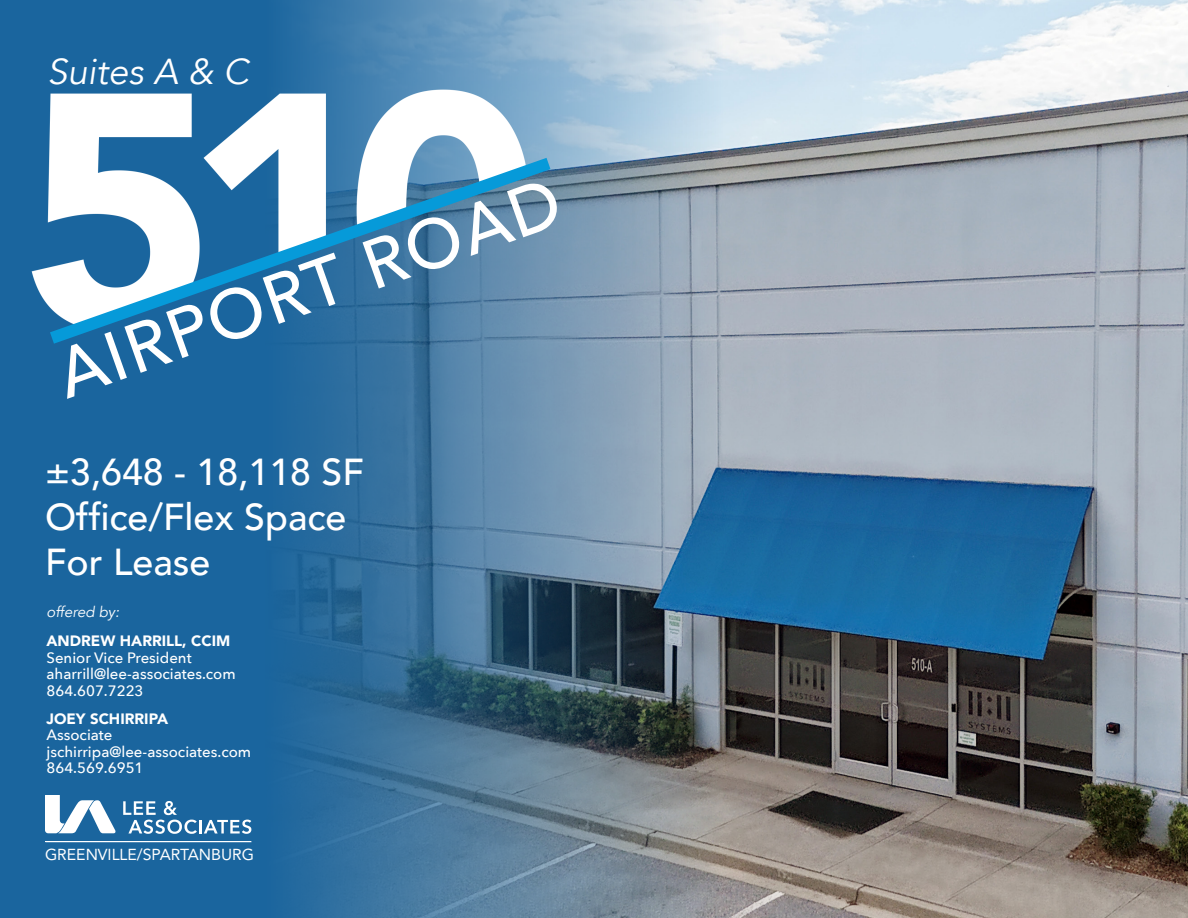
<style>
.page{position:relative;width:1188px;height:918px;background:#fff}
.page>*{position:absolute;margin:0;border:0;box-sizing:border-box;transform-origin:0 0}
.t1{font:500 69px "Avenir";color:#fff}
.t2{font:500 37.5px "Avenir";color:#fff}
.t3{font:italic 36px "Avenir";color:#fff}
.t4{font:15.75px "Avenir";color:#fff}
.t5{font:500 15px "Avenir Next";color:#fff}
.t6{font:900 15px "Avenir";color:#fff}
.t7{font:italic 15px "Avenir";color:#fff}
</style>
<div class="page">
<img style="left:862px;top:0;width:326px;height:918px">
<img style="left:0;top:0;width:862px;height:918px">
<img style="left:23px;top:78px;width:531px;height:266px">
<svg style="left:37px;top:148px;width:527px;height:205px"></svg>
<svg style="left:123px;top:801px;width:128px;height:33px;background:#4d87b3"></svg>
<svg style="left:45px;top:795px;width:71px;height:38px"></svg>
<hr style="left:46px;top:842px;width:205px;height:1px;background:#fff">
<p class="t3" style="left:48px;top:50px;width:203px">Suites A &amp; C</p>
<p class="t1" style="left:39px;top:318px;width:531px;rotate:-19deg">AIRPORT ROAD</p>
<p class="t2" style="left:45px;top:439px;width:320px">±3,648 - 18,118 SF</p>
<p class="t2" style="left:45px;top:484px;width:303px">Office/Flex Space</p>
<p class="t2" style="left:45px;top:529px;width:167px">For Lease</p>
<p class="t7" style="left:46px;top:603px;width:74px">offered by:</p>
<p class="t6" style="left:46px;top:628px;width:185px">ANDREW HARRILL, CCIM</p>
<p class="t5" style="left:46px;top:645px;width:147px">Senior Vice President</p>
<p class="t5" style="left:46px;top:661px;width:191px">aharrill@lee-associates.com</p>
<p class="t5" style="left:46px;top:678px;width:99px">864.607.7223</p>
<p class="t6" style="left:46px;top:706px;width:123px">JOEY SCHIRRIPA</p>
<p class="t5" style="left:46px;top:722px;width:67px">Associate</p>
<p class="t5" style="left:46px;top:739px;width:206px">jschirripa@lee-associates.com</p>
<p class="t5" style="left:46px;top:755px;width:99px">864.569.6951</p>
<p class="t4" style="left:45px;top:842px;width:211px">GREENVILLE/SPARTANBURG</p>
</div>
